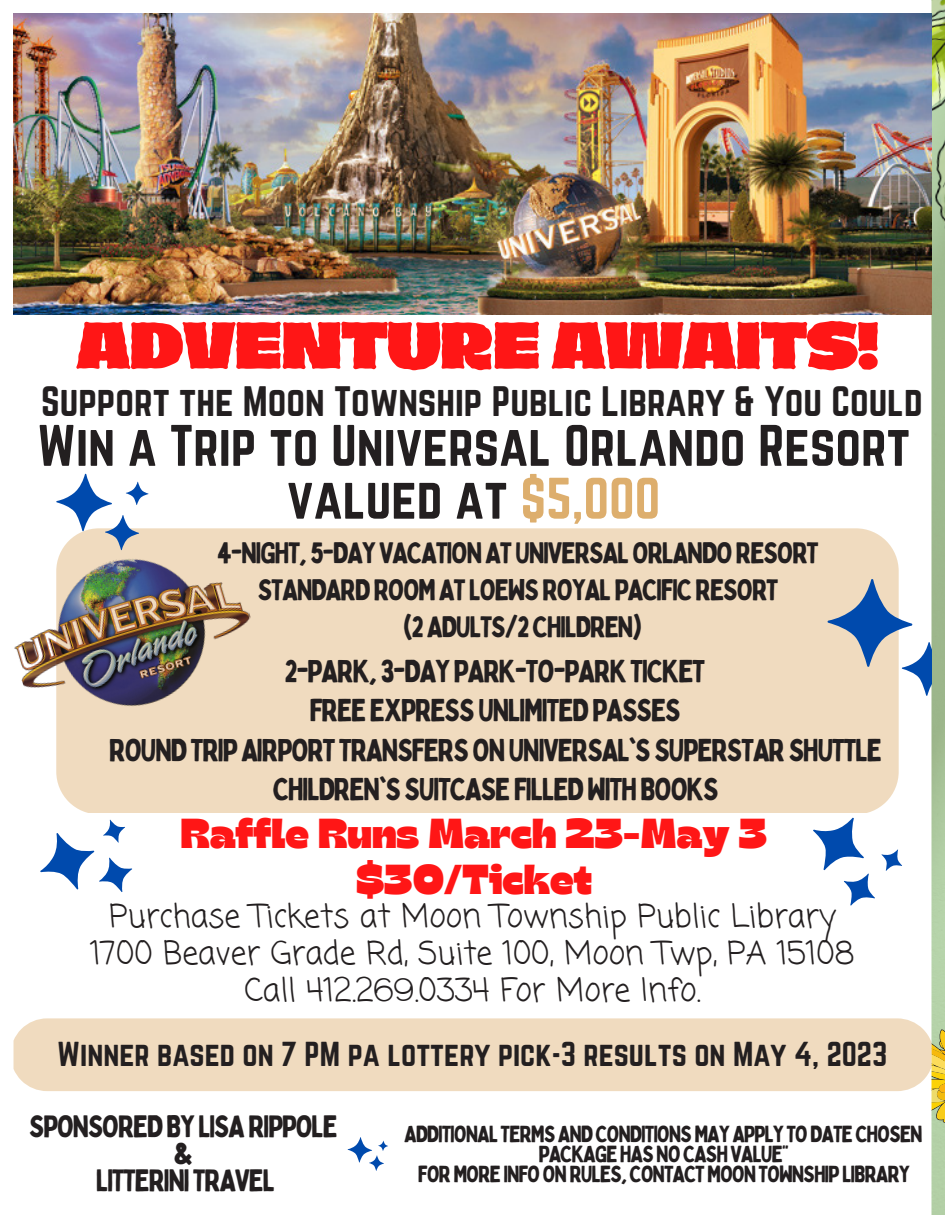
<style>
.page{position:relative;width:945px;height:1215px;background:#fff}
.page>*{position:absolute;margin:0;border:0;box-sizing:border-box;transform-origin:0 0}
.t1{font:900 60.6px "Dingos Stamp";letter-spacing:-.05em;color:#ff1616}
.t2{font:51.15px/52.8px "Norwester";color:#231f20;text-align:center}
.t3{font:41.85px/46px "Gulfs Display";color:#ff1616;text-align:center}
.t4{font:37.2px "Norwester";color:#231f20}
.t5{font:31.95px/37.3px "Coming Soon";color:#231f20;text-align:center}
.t6{font:31.2px/39.5px "Bobby Jones";letter-spacing:-.05em;color:#231f20;text-align:center}
.t7{font:30.45px/26.8px "Bobby Jones";letter-spacing:-.05em;color:#231f20;text-align:center}
.t8{font:30.3px "Norwester";color:#231f20}
.t9{font:29.25px/37.2px "Bobby Jones";letter-spacing:-.05em;color:#231f20;text-align:center}
.t10{font:22.95px/20.2px "Bobby Jones";letter-spacing:-.05em;color:#231f20;text-align:center}
.s1{color:#ddae6d}
</style>
<div class="page">
<img style="left:932px;top:0;width:13px;height:332px">
<svg style="left:932px;top:1030px;width:13px;height:96px"></svg>
<img style="left:14px;top:14px;width:917px;height:301px">
<div style="left:56px;top:528px;width:843px;height:284px;background:#f0dbbf"></div>
<img style="left:14px;top:528px;width:252px;height:210px">
<div style="left:14px;top:1018px;width:918px;height:73px;background:#f0dbbf"></div>
<svg style="left:827px;top:579px;width:105px;height:117px"></svg>
<svg style="left:56px;top:474px;width:93px;height:76px"></svg>
<svg style="left:40px;top:820px;width:92px;height:72px"></svg>
<svg style="left:813px;top:818px;width:89px;height:88px"></svg>
<svg style="left:348px;top:1137px;width:40px;height:34px"></svg>
<p class="t1" style="left:75px;top:302px;width:806px">ADVENTURE AWAITS!</p>
<p class="t4" style="left:41px;top:384px;width:883px">Support the Moon Township Public Library &amp; You Could</p>
<p class="t2" style="left:37px;top:421px;width:875px">Win a Trip to Universal Orlando Resort valued at <span class="s1">$5,000</span></p>
<p class="t9" style="left:217px;top:534px;width:603px">4-NIGHT,5-DAYVACATIONATUNIVERSALORLANDORESORT<br>STANDARDROOMATLOEWSROYALPACIFICRESORT (2ADULTS/2CHILDREN)</p>
<p class="t6" style="left:109px;top:651px;width:775px">2-PARK,3-DAYPARK-TO-PARKTICKET FREEEXPRESSUNLIMITEDPASSES ROUNDTRIPAIRPORTTRANSFERSONUNIVERSAL'SSUPERSTARSHUTTLE CHILDREN'SSUITCASEFILLEDWITHBOOKS</p>
<p class="t3" style="left:181px;top:812px;width:588px">Raffle Runs March 23-May 3 $30/Ticket</p>
<p class="t5" style="left:90px;top:899px;width:766px">Purchase Tickets at Moon Township Public Library<br>1700 Beaver Grade Rd, Suite 100, Moon Twp, PA 15108<br>Call 412.269.0334 For More Info.</p>
<p class="t8" style="left:57px;top:1039px;width:832px">Winner based on 7 PM pa lottery pick-3 results on May 4, 2023</p>
<p class="t7" style="left:29px;top:1114px;width:310px">SPONSOREDBYLISARIPPOLE &amp;<br>LITTERINITRAVEL</p>
<p class="t10" style="left:404px;top:1124px;width:520px">ADDITIONALTERMSANDCONDITIONSMAYAPPLYTODATECHOSEN<br>PACKAGEHASNOCASHVALUE"<br>FORMOREINFOONRULES,CONTACTMOONTOWNSHIPLIBRARY</p>
</div>
